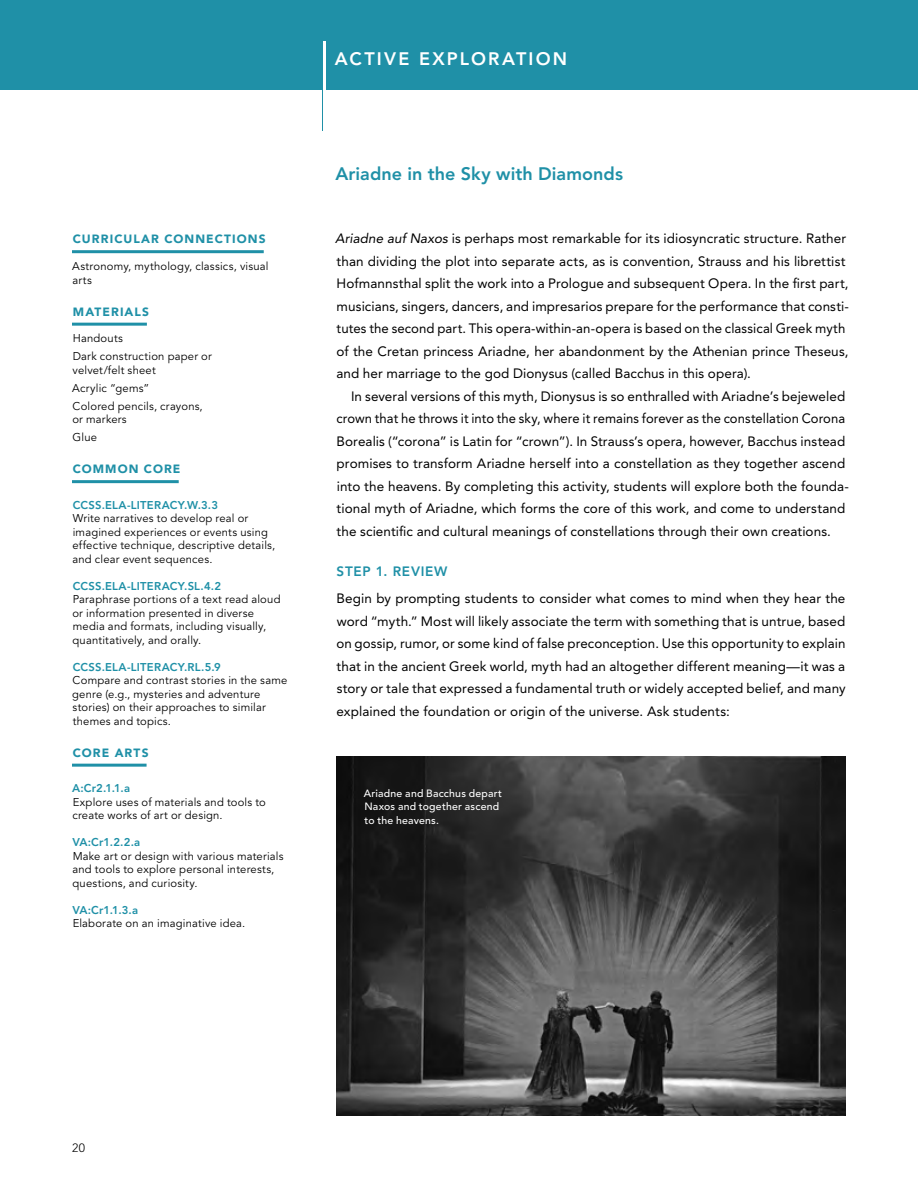
<style>
.page{position:relative;width:918px;height:1188px;background:#fff}
.page>*{position:absolute;margin:0;border:0;box-sizing:border-box;transform-origin:0 0}
.t1{font:300 90px "Avenir LT Pro";color:#1f90a7;scale:.6 1}
.t2{font:800 18px "Avenir LT Pro";color:#1f90a7}
.t3{font:800 18px "Avenir LT Pro";letter-spacing:.12em;color:#fff}
.t4{font:13.5px/22.5px "Avenir LT Pro";letter-spacing:.005em;color:#000}
.t5{font:800 13.5px "Avenir LT Pro";letter-spacing:.055em;color:#1f90a7}
.t6{font:900 12px "Avenir";letter-spacing:.09em;color:#1f90a7}
.t7{font:300 12px "Avenir LT Pro";color:#000}
.t8{font:11.25px/13.5px "Avenir LT Pro";letter-spacing:.015em;color:#000}
.t9{font:800 11.25px "Avenir LT Pro";letter-spacing:.015em;color:#1f90a7}
.t10{font:500 10.5px/13.5px "Avenir LT Pro";letter-spacing:.02em;color:#fff}
.s1{font-style:italic}
</style>
<div class="page">
<div style="left:0;top:0;width:918px;height:90px;background:#1f90a7"></div>
<hr style="left:72px;top:250px;width:192px;height:3px;background:#1f90a7">
<hr style="left:72px;top:323px;width:75px;height:3px;background:#1f90a7">
<hr style="left:72px;top:480px;width:107px;height:3px;background:#1f90a7">
<hr style="left:72px;top:764px;width:75px;height:3px;background:#1f90a7">
<img style="left:336px;top:757px;width:510px;height:359px">
<p class="t6" style="left:73px;top:229px;width:194px">CURRICULAR CONNECTIONS</p>
<p class="t8" style="left:72px;top:260px;width:198px">Astronomy, mythology, classics, visual arts</p>
<p class="t6" style="left:73px;top:301px;width:78px">MATERIALS</p>
<p class="t8" style="left:73px;top:329px;width:141px;line-height:18px">Handouts<br>Dark construction paper or</p>
<p class="t8" style="left:72px;top:361px;width:132px;line-height:18px">velvet/felt sheet<br>Acrylic “gems”<br>Colored pencils, crayons,</p>
<p class="t8" style="left:72px;top:410px;width:56px;line-height:18px">or markers<br>Glue</p>
<p class="t6" style="left:73px;top:459px;width:109px">COMMON CORE</p>
<p class="t9" style="left:73px;top:498px;width:147px">CCSS.ELA-LITERACY.W.3.3</p>
<p class="t8" style="left:72px;top:512px;width:204px">Write narratives to develop real or imagined experiences or events using effective technique, descriptive details, and clear event sequences.</p>
<p class="t9" style="left:73px;top:579px;width:150px">CCSS.ELA-LITERACY.SL.4.2</p>
<p class="t8" style="left:72px;top:593px;width:210px">Paraphrase portions of a text read aloud or information presented in diverse media and formats, including visually, quantitatively, and orally.</p>
<p class="t9" style="left:73px;top:660px;width:150px">CCSS.ELA-LITERACY.RL.5.9</p>
<p class="t8" style="left:72px;top:674px;width:217px">Compare and contrast stories in the same genre (e.g., mysteries and adventure stories) on their approaches to similar themes and topics.</p>
<p class="t6" style="left:73px;top:742px;width:77px">CORE ARTS</p>
<p class="t9" style="left:72px;top:781px;width:59px">A:Cr2.1.1.a</p>
<p class="t8" style="left:72px;top:795px;width:195px">Explore uses of materials and tools to create works of art or design.</p>
<p class="t9" style="left:72px;top:835px;width:69px">VA:Cr1.2.2.a</p>
<p class="t8" style="left:72px;top:849px;width:213px">Make art or design with various materials and tools to explore personal interests, questions, and curiosity.</p>
<p class="t9" style="left:72px;top:903px;width:67px">VA:Cr1.1.3.a</p>
<p class="t8" style="left:73px;top:917px;width:174px">Elaborate on an imaginative idea.</p>
<h1 class="t1" style="left:318px;top:24px;width:21px">|</h1>
<h2 class="t3" style="left:335px;top:48px;width:234px">ACTIVE EXPLORATION</h2>
<h2 class="t2" style="left:335px;top:163px;width:289px">Ariadne in the Sky with Diamonds</h2>
<p class="t4" style="left:335px;top:227px;width:515px"><span class="s1">Ariadne auf Naxos</span> is perhaps most remarkable for its idiosyncratic structure. Rather than dividing the plot into separate acts, as is convention, Strauss and his librettist Hofmannsthal split the work into a Prologue and subsequent Opera. In the first part, musicians, singers, dancers, and impresarios prepare for the performance that consti&shy;tutes the second part. This opera-within-an-opera is based on the classical Greek myth of the Cretan princess Ariadne, her abandonment by the Athenian prince Theseus, and her marriage to the god Dionysus (called Bacchus in this opera).</p>
<p class="t4" style="left:336px;top:384px;width:514px;text-indent:15px">In several versions of this myth, Dionysus is so enthralled with Ariadne’s bejeweled crown that he throws it into the sky, where it remains forever as the constellation Corona Borealis (“corona” is Latin for “crown”). In Strauss’s opera, however, Bacchus instead promises to transform Ariadne herself into a constellation as they together ascend into the heavens. By completing this activity, students will explore both the founda&shy;tional myth of Ariadne, which forms the core of this work, and come to understand the scientific and cultural meanings of constellations through their own creations.</p>
<p class="t5" style="left:337px;top:563px;width:112px">STEP 1. REVIEW</p>
<p class="t4" style="left:336px;top:587px;width:511px;text-align:justify">Begin by prompting students to consider what comes to mind when they hear the word “myth.” Most will likely associate the term with something that is untrue, based on gossip, rumor, or some kind of false preconception. Use this opportunity to explain that in the ancient Greek world, myth had an altogether different meaning—it was a story or tale that expressed a fundamental truth or widely accepted belief, and many explained the foundation or origin of the universe. Ask students:</p>
<p class="t10" style="left:364px;top:786px;width:140px">Ariadne and Bacchus depart<br>Naxos and together ascend to the heavens.</p>
<p class="t7" style="left:72px;top:1141px;width:14px">20</p>
</div>
